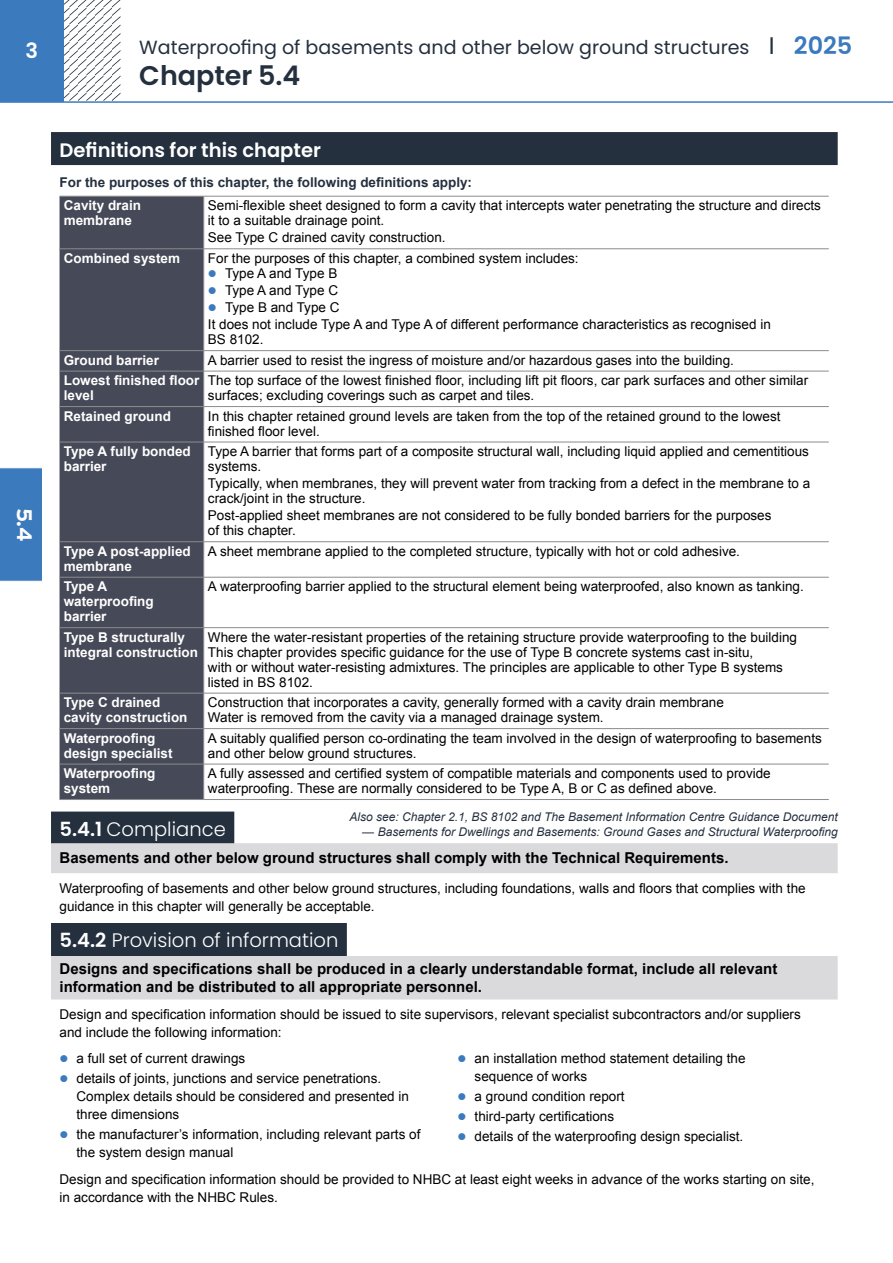
<style>
.page{position:relative;width:893px;height:1263px;background:#fff}
.page>*{position:absolute;margin:0;border:0;box-sizing:border-box;transform-origin:0 0}
.t1{font:600 27px "Poppins";color:#25303f}
.t2{font:700 21px "Interstate";color:#fff}
.t3{font:600 21px "Poppins";color:#fff}
.t4{font:300 19.5px "Poppins";color:#fff}
.t5{font:600 19.5px "Poppins";color:#fff}
.t6{font:19.05px "Poppins";color:#25303f}
.t7{font:700 15px/18px "Arial";color:#000}
.t8{font:13.5px/15px "Arial";color:#000}
.t9{font:700 13.5px/15px "Arial";color:#fff}
.t10{font:700 13.5px "Arial";color:#25303f}
.t11{font:italic 12px "Arial";color:#25303f}
.s1{font-size:24px}
.s2{font-weight:600;font-size:24px;color:#3c7abe}
.s3{font-weight:600}
</style>
<div class="page">
<svg style="left:64px;top:0;width:56px;height:101px"></svg>
<div style="left:0;top:0;width:64px;height:101px;background:#3c7abe"></div>
<hr style="left:0;top:101px;width:893px;height:2px;background:#3c7abe">
<div style="left:0;top:467px;width:42px;height:115px;background:#3c7abe"></div>
<div style="left:51px;top:132px;width:787px;height:33px;background:#25303f"></div>
<div style="left:51px;top:811px;width:183px;height:33px;background:#25303f"></div>
<div style="left:51px;top:843px;width:787px;height:30px;background:#dad9dc"></div>
<div style="left:51px;top:923px;width:296px;height:33px;background:#25303f"></div>
<div style="left:51px;top:956px;width:787px;height:43px;background:#dad9dc"></div>
<div style="left:60px;top:197px;width:143px;height:602px;background:#464957"></div>
<hr style="left:60px;top:196px;width:144px;height:1px;background:#8a8c8e">
<hr style="left:204px;top:196px;width:625px;height:1px;background:#8a8c8e">
<hr style="left:203px;top:197px;width:1px;height:51px;background:#8a8c8e">
<hr style="left:60px;top:248px;width:144px;height:1px;background:#8a8c8e">
<hr style="left:204px;top:248px;width:625px;height:1px;background:#8a8c8e">
<hr style="left:203px;top:249px;width:1px;height:101px;background:#8a8c8e">
<hr style="left:60px;top:350px;width:144px;height:1px;background:#8a8c8e">
<hr style="left:204px;top:350px;width:625px;height:1px;background:#8a8c8e">
<svg style="left:203px;top:351px;width:1px;height:20px"></svg>
<hr style="left:60px;top:371px;width:144px;height:1px;background:#8a8c8e">
<hr style="left:204px;top:371px;width:625px;height:1px;background:#8a8c8e">
<hr style="left:203px;top:371px;width:1px;height:35px;background:#8a8c8e">
<hr style="left:60px;top:406px;width:144px;height:1px;background:#8a8c8e">
<hr style="left:204px;top:406px;width:625px;height:1px;background:#8a8c8e">
<hr style="left:203px;top:407px;width:1px;height:35px;background:#8a8c8e">
<hr style="left:60px;top:442px;width:144px;height:1px;background:#8a8c8e">
<hr style="left:204px;top:442px;width:625px;height:1px;background:#8a8c8e">
<hr style="left:203px;top:442px;width:1px;height:99px;background:#8a8c8e">
<hr style="left:60px;top:541px;width:144px;height:1px;background:#8a8c8e">
<hr style="left:204px;top:541px;width:625px;height:1px;background:#8a8c8e">
<hr style="left:203px;top:542px;width:1px;height:35px;background:#8a8c8e">
<hr style="left:60px;top:577px;width:144px;height:1px;background:#8a8c8e">
<hr style="left:204px;top:577px;width:625px;height:1px;background:#8a8c8e">
<hr style="left:203px;top:578px;width:1px;height:49px;background:#8a8c8e">
<hr style="left:60px;top:627px;width:144px;height:1px;background:#8a8c8e">
<hr style="left:204px;top:627px;width:625px;height:1px;background:#8a8c8e">
<hr style="left:203px;top:628px;width:1px;height:65px;background:#8a8c8e">
<hr style="left:60px;top:693px;width:144px;height:1px;background:#8a8c8e">
<hr style="left:204px;top:693px;width:625px;height:1px;background:#8a8c8e">
<hr style="left:203px;top:693px;width:1px;height:35px;background:#8a8c8e">
<hr style="left:60px;top:728px;width:144px;height:1px;background:#8a8c8e">
<hr style="left:204px;top:728px;width:625px;height:1px;background:#8a8c8e">
<hr style="left:203px;top:729px;width:1px;height:35px;background:#8a8c8e">
<hr style="left:60px;top:764px;width:144px;height:1px;background:#8a8c8e">
<hr style="left:204px;top:764px;width:625px;height:1px;background:#8a8c8e">
<hr style="left:203px;top:764px;width:1px;height:35px;background:#8a8c8e">
<hr style="left:60px;top:799px;width:144px;height:1px;background:#8a8c8e">
<hr style="left:204px;top:799px;width:625px;height:1px;background:#8a8c8e">
<h2 class="t3" style="left:26px;top:38px;width:14px">3</h2>
<h2 class="t2" style="left:36px;top:508px;width:35px;rotate:90deg">5.4</h2>
<h3 class="t6" style="left:139px;top:36px;width:715px">Waterproofing of basements and other below ground structures <span class="s1">I</span> <span class="s2">2025</span></h3>
<h1 class="t1" style="left:139px;top:60px;width:163px">Chapter 5.4</h1>
<h3 class="t5" style="left:60px;top:138px;width:263px">Definitions for this chapter</h3>
<p class="t10" style="left:60px;top:174px;width:414px">For the purposes of this chapter, the following definitions apply:</p>
<p class="t9" style="left:64px;top:198px;width:79px">Cavity drain membrane</p>
<p class="t8" style="left:208px;top:198px;width:615px">Semi-flexible sheet designed to form a cavity that intercepts water penetrating the structure and directs it to a suitable drainage point.</p>
<p class="t8" style="left:208px;top:230px;width:239px">See Type C drained cavity construction.</p>
<p class="t9" style="left:64px;top:251px;width:118px">Combined system</p>
<p class="t8" style="left:225px;top:251px;width:355px;text-indent:-17px">For the purposes of this chapter, a combined system includes:<br>Type A and Type B</p>
<p class="t8" style="left:225px;top:283px;width:115px">Type A and Type C</p>
<p class="t8" style="left:225px;top:300px;width:116px">Type B and Type C</p>
<p class="t8" style="left:208px;top:317px;width:564px">It does not include Type A and Type A of different performance characteristics as recognised in</p>
<p class="t8" style="left:208px;top:332px;width:57px">BS 8102.</p>
<p class="t9" style="left:64px;top:353px;width:97px">Ground barrier</p>
<p class="t8" style="left:208px;top:353px;width:527px">A barrier used to resist the ingress of moisture and/or hazardous gases into the building.</p>
<p class="t9" style="left:64px;top:373px;width:137px">Lowest finished floor level</p>
<p class="t8" style="left:208px;top:373px;width:602px">The top surface of the lowest finished floor, including lift pit floors, car park surfaces and other similar surfaces; excluding coverings such as carpet and tiles.</p>
<p class="t9" style="left:64px;top:409px;width:109px">Retained ground</p>
<p class="t8" style="left:208px;top:408px;width:574px">In this chapter retained ground levels are taken from the top of the retained ground to the lowest finished floor level.</p>
<p class="t9" style="left:64px;top:444px;width:129px">Type A fully bonded barrier</p>
<p class="t8" style="left:208px;top:444px;width:602px">Type A barrier that forms part of a composite structural wall, including liquid applied and cementitious systems.</p>
<p class="t8" style="left:208px;top:476px;width:604px">Typically, when membranes, they will prevent water from tracking from a defect in the membrane to a crack/joint in the structure.</p>
<p class="t8" style="left:208px;top:508px;width:565px">Post-applied sheet membranes are not considered to be fully bonded barriers for the purposes of this chapter.</p>
<p class="t9" style="left:64px;top:544px;width:129px">Type A post-applied membrane</p>
<p class="t8" style="left:208px;top:544px;width:533px">A sheet membrane applied to the completed structure, typically with hot or cold adhesive.</p>
<p class="t9" style="left:64px;top:579px;width:92px">Type A waterproofing barrier</p>
<p class="t8" style="left:208px;top:579px;width:597px">A waterproofing barrier applied to the structural element being waterproofed, also known as tanking.</p>
<p class="t9" style="left:64px;top:630px;width:136px">Type B structurally integral construction</p>
<p class="t8" style="left:208px;top:630px;width:591px">Where the water-resistant properties of the retaining structure provide waterproofing to the building This chapter provides specific guidance for the use of Type B concrete systems cast in-situ,<br>with or without water-resisting admixtures. The principles are applicable to other Type B systems listed in BS 8102.</p>
<p class="t9" style="left:64px;top:695px;width:125px">Type C drained cavity construction</p>
<p class="t8" style="left:208px;top:695px;width:517px">Construction that incorporates a cavity, generally formed with a cavity drain membrane<br>Water is removed from the cavity via a managed drainage system.</p>
<p class="t9" style="left:64px;top:731px;width:110px">Waterproofing design specialist</p>
<p class="t8" style="left:208px;top:730px;width:615px">A suitably qualified person co-ordinating the team involved in the design of waterproofing to basements and other below ground structures.</p>
<p class="t9" style="left:64px;top:766px;width:93px">Waterproofing system</p>
<p class="t8" style="left:208px;top:766px;width:564px">A fully assessed and certified system of compatible materials and components used to provide waterproofing. These are normally considered to be Type A, B or C as defined above.</p>
<h3 class="t4" style="left:60px;top:818px;width:168px"><span class="s3">5.4.1</span> Compliance</h3>
<p class="t11" style="left:349px;top:808px;width:490px">Also see: Chapter 2.1, BS 8102 and The Basement Information Centre Guidance Document</p>
<p class="t11" style="left:362px;top:823px;width:477px">— Basements for Dwellings and Basements: Ground Gases and Structural Waterproofing</p>
<p class="t7" style="left:60px;top:849px;width:671px">Basements and other below ground structures shall comply with the Technical Requirements.</p>
<p class="t8" style="left:60px;top:880px;width:748px;line-height:18px">Waterproofing of basements and other below ground structures, including foundations, walls and floors that complies with the guidance in this chapter will generally be acceptable.</p>
<h3 class="t4" style="left:60px;top:929px;width:280px"><span class="s3">5.4.2</span> Provision of information</h3>
<p class="t7" style="left:60px;top:960px;width:719px">Designs and specifications shall be produced in a clearly understandable format, include all relevant information and be distributed to all appropriate personnel.</p>
<p class="t8" style="left:60px;top:1005px;width:743px;line-height:18px">Design and specification information should be issued to site supervisors, relevant specialist subcontractors and/or suppliers and include the following information:</p>
<p class="t8" style="left:77px;top:1048px;width:306px;line-height:20.1px">a full set of current drawings<br>details of joints, junctions and service penetrations.</p>
<p class="t8" style="left:77px;top:1087px;width:334px;line-height:18px">Complex details should be considered and presented in three dimensions</p>
<p class="t8" style="left:77px;top:1126px;width:345px;line-height:18px">the manufacturer’s information, including relevant parts of the system design manual</p>
<p class="t8" style="left:475px;top:1049px;width:272px;line-height:18px">an installation method statement detailing the sequence of works</p>
<p class="t8" style="left:475px;top:1086px;width:270px;line-height:20.1px">a ground condition report<br>third-party certifications<br>details of the waterproofing design specialist.</p>
<p class="t8" style="left:60px;top:1170px;width:756px;line-height:18px">Design and specification information should be provided to NHBC at least eight weeks in advance of the works starting on site, in accordance with the NHBC Rules.</p>
</div>
